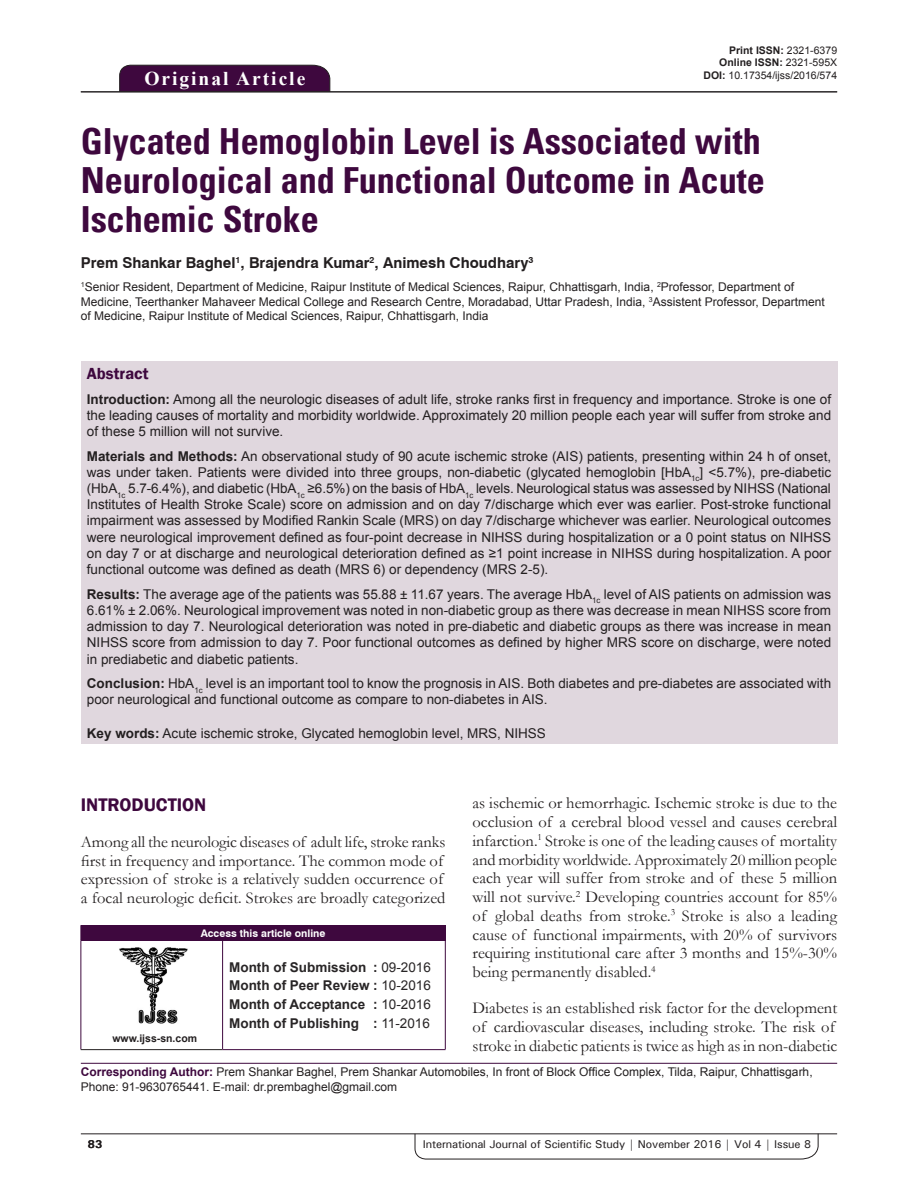
<style>
.page{position:relative;width:918px;height:1188px;background:#fff}
.page>*{position:absolute;margin:0;border:0;box-sizing:border-box;transform-origin:0 0}
.AT{font:700 condensed 36px/39px "Univers";color:#3e083e;text-align:justify}
.AH{font:700 19.5px "Times New Roman";letter-spacing:.1em;color:#fff}
.t1{font:600 18.75px "Franklin Gothic";color:#3e083e}
.TX{font:16.5px/18.8px "Garamond";color:#231f20}
.ABSH{font:600 16.5px "Franklin Gothic";color:#3e083e}
.AU{font:700 15px "Swiss 721 BT";color:#231f20}
.ABS{font:13.5px/16.2px "Arial";color:#231f20;text-align:justify}
.HIS{font:700 13.5px/18.8px "Arial";color:#282526;text-align:justify}
.KWD{font:13.5px "Arial";color:#231f20}
.AFF{font:12px/14.4px "Arial";color:#231f20}
.ADD{font:12px/14.4px "Arial";color:#231f20}
.RF{font:500 11.25px "Univers";letter-spacing:-.01em;color:#231f20}
.t2{font:700 11.25px "Univers";color:#231f20}
.DOI{font:700 10.5px "Arial";color:#231f20}
.DOI-2{font:10.5px "Arial";color:#231f20}
.AAO{font:700 10.5px "Swiss 721 BT";color:#fff}
.Web{font:700 10.5px "Arial";color:#231f20}
.s1{font-weight:400}
.s2{font-weight:700}
.s3{font-weight:700;color:#3e083e}
</style>
<div class="page">
<svg style="left:415px;top:1133px;width:404px;height:26px"></svg>
<hr style="left:81px;top:1134px;width:756px;height:1px;background:#231f20">
<div style="left:119px;top:65px;width:211px;height:26px;background:#3e083e"></div>
<hr style="left:81px;top:91px;width:756px;height:1px;background:#231f20">
<div style="left:81px;top:361px;width:756px;height:383px;background:#e0d7de"></div>
<img style="left:119px;top:947px;width:69px;height:76px">
<div style="left:81px;top:925px;width:364px;height:15px;background:#3e083e"></div>
<svg style="left:445px;top:925px;width:1px;height:15px"></svg>
<hr style="left:81px;top:940px;width:142px;height:1px;background:#3e083e">
<hr style="left:81px;top:941px;width:1px;height:108px;background:#3e083e">
<hr style="left:81px;top:1049px;width:142px;height:1px;background:#231f20">
<hr style="left:223px;top:940px;width:223px;height:1px;background:#3e083e">
<hr style="left:222px;top:941px;width:1px;height:108px;background:#3e083e">
<hr style="left:445px;top:941px;width:1px;height:108px;background:#3e083e">
<hr style="left:223px;top:1049px;width:223px;height:1px;background:#3e083e">
<hr style="left:81px;top:1063px;width:756px;height:1px;background:#3e083e">
<p class="AH" style="left:144px;top:64px;width:162px">Original Article</p>
<p class="DOI" style="left:729px;top:43px;width:109px">Print ISSN: <span class="s1">2321-6379</span></p>
<p class="DOI" style="left:719px;top:56px;width:119px">Online ISSN: <span class="s1">2321-595X</span></p>
<p class="DOI-2" style="left:704px;top:68px;width:135px"><span class="s2">DOI:</span> 10.17354/ijss/2016/574</p>
<p class="AT" style="left:81px;top:122px;width:685px">Glycated Hemoglobin Level is Associated with Neurological and Functional Outcome in Acute Ischemic Stroke</p>
<p class="AU" style="left:81px;top:254px;width:454px">Prem Shankar Baghel<sup>1</sup>, Brajendra Kumar<sup>2</sup>, Animesh Choudhary<sup>3</sup></p>
<p class="AFF" style="left:81px;top:280px;width:746px"><sup>1</sup>Senior Resident, Department of Medicine, Raipur Institute of Medical Sciences, Raipur, Chhattisgarh, India, <sup>2</sup>Professor, Department of<br>Medicine, Teerthanker Mahaveer Medical College and Research Centre, Moradabad, Uttar Pradesh, India, <sup>3</sup>Assistent Professor, Department of Medicine, Raipur Institute of Medical Sciences, Raipur, Chhattisgarh, India</p>
<p class="ABSH" style="left:87px;top:363px;width:63px">Abstract</p>
<p class="ABS" style="left:87px;top:391px;width:746px"><span class="s2">Introduction:</span> Among all the neurologic diseases of adult life, stroke ranks first in frequency and importance. Stroke is one of the leading causes of mortality and morbidity worldwide. Approximately 20 million people each year will suffer from stroke and of these 5 million will not survive.</p>
<p class="ABS" style="left:87px;top:448px;width:746px"><span class="s2">Materials and Methods:</span> An observational study of 90 acute ischemic stroke (AIS) patients, presenting within 24 h of onset, was under taken. Patients were divided into three groups, non-diabetic (glycated hemoglobin [HbA<sub>1c</sub>] &lt;5.7%), pre-diabetic (HbA<sub>1c</sub> 5.7-6.4%), and diabetic (HbA<sub>1c</sub> ≥6.5%) on the basis of HbA<sub>1c</sub> levels. Neurological status was assessed by NIHSS (National Institutes of Health Stroke Scale) score on admission and on day 7/discharge which ever was earlier. Post-stroke functional impairment was assessed by Modified Rankin Scale (MRS) on day 7/discharge whichever was earlier. Neurological outcomes were neurological improvement defined as four-point decrease in NIHSS during hospitalization or a 0 point status on NIHSS on day 7 or at discharge and neurological deterioration defined as ≥1 point increase in NIHSS during hospitalization. A poor functional outcome was defined as death (MRS 6) or dependency (MRS 2-5).</p>
<p class="ABS" style="left:87px;top:586px;width:746px"><span class="s2">Results:</span> The average age of the patients was 55.88 ± 11.67 years. The average HbA<sub>1c</sub> level of AIS patients on admission was 6.61% ± 2.06%. Neurological improvement was noted in non-diabetic group as there was decrease in mean NIHSS score from admission to day 7. Neurological deterioration was noted in pre-diabetic and diabetic groups as there was increase in mean NIHSS score from admission to day 7. Poor functional outcomes as defined by higher MRS score on discharge, were noted in prediabetic and diabetic patients.</p>
<p class="ABS" style="left:87px;top:676px;width:746px"><span class="s2">Conclusion:</span> HbA<sub>1c</sub> level is an important tool to know the prognosis in AIS. Both diabetes and pre-diabetes are associated with poor neurological and functional outcome as compare to non-diabetes in AIS.</p>
<p class="KWD" style="left:87px;top:724px;width:461px"><span class="s2">Key words:</span> Acute ischemic stroke, Glycated hemoglobin level, MRS, NIHSS</p>
<p class="TX" style="left:473px;top:793px;width:366px;text-align:justify">as ischemic or hemorrhagic. Ischemic stroke is due to the occlusion of a cerebral blood vessel and causes cerebral infarction.<sup>1</sup> Stroke is one of the leading causes of mortality and morbidity worldwide. Approximately 20 million people each year will suffer from stroke and of these 5 million will not survive.<sup>2</sup> Developing countries account for 85% of global deaths from stroke.<sup>3</sup> Stroke is also a leading cause of functional impairments, with 20% of survivors requiring institutional care after 3 months and 15%-30% being permanently disabled.<sup>4</sup></p>
<p class="TX" style="left:473px;top:998px;width:366px">Diabetes is an established risk factor for the development of cardiovascular diseases, including stroke. The risk of stroke in diabetic patients is twice as high as in non-diabetic</p>
<h1 class="t1" style="left:81px;top:793px;width:127px">INTRODUCTION</h1>
<p class="TX" style="left:81px;top:832px;width:366px">Among all the neurologic diseases of adult life, stroke ranks first in frequency and importance. The common mode of expression of stroke is a relatively sudden occurrence of a focal neurologic deficit. Strokes are broadly categorized</p>
<p class="AAO" style="left:201px;top:927px;width:126px">Access this article online</p>
<p class="HIS" style="left:229px;top:958px;width:203px">Month of Submission : <span class="s1">09-2016<br></span>Month of Peer Review : <span class="s1">10-2016<br></span>Month of Acceptance : <span class="s1">10-2016<br></span>Month of Publishing : <span class="s1">11-2016</span></p>
<p class="ADD" style="left:81px;top:1065px;width:733px"><span class="s3">Corresponding Author:</span> Prem Shankar Baghel, Prem Shankar Automobiles, In front of Block Office Complex, Tilda, Raipur, Chhattisgarh,<br>Phone: 91-9630765441. E-mail: dr.prembaghel@gmail.com</p>
<p class="Web" style="left:112px;top:1031px;width:86px">www.ijss-sn.com</p>
<p class="t2" style="left:88px;top:1137px;width:16px">83</p>
<p class="RF" style="left:423px;top:1137px;width:390px">International Journal of Scientific Study | November 2016 | Vol 4 | Issue 8</p>
</div>
